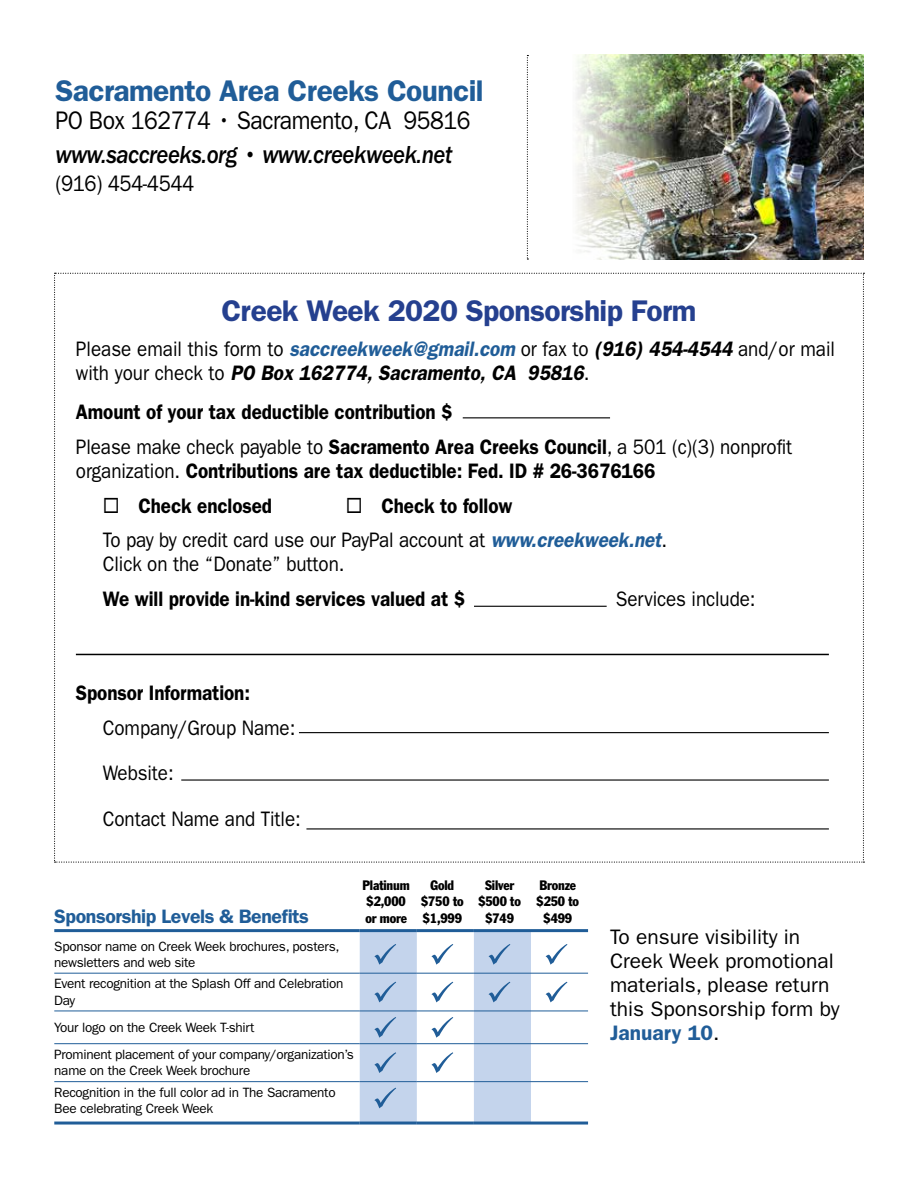
<style>
.page{position:relative;width:918px;height:1188px;background:#fff}
.page>*{position:absolute;margin:0;border:0;box-sizing:border-box;transform-origin:0 0}
.t1{font:600 30px "Franklin Gothic";letter-spacing:-.02em;color:#25408f}
.t2{font:600 30px "Franklin Gothic";letter-spacing:-.02em;color:#205d98}
.t3{font:25.5px "ITC Franklin Gothic Std Med It";letter-spacing:-.02em;color:#000;scale:.9 1}
.t4{font:25.5px "ITC Franklin Gothic Std";letter-spacing:-.02em;color:#000;scale:.9 1}
.t5{font:22.5px "ITC Franklin Gothic Std";letter-spacing:-.02em;color:#000;scale:.9 1}
.t6{font:21px/45.6px "ITC Franklin Gothic Std";letter-spacing:-.005em;color:#000;scale:.9 1}
.t7{font:600 21px "Franklin Gothic";letter-spacing:-.005em;color:#000;scale:.9 1}
.t8{font:21px/24px "ITC Franklin Gothic Std";letter-spacing:-.005em;color:#000}
.t9{font:italic 600 21px "Franklin Gothic";color:#000;scale:.9 1}
.t10{font:600 21px "Franklin Gothic";color:#205d98}
.t11{font:600 19.5px "Franklin Gothic";letter-spacing:-.02em;color:#205d98}
.t12{font:13.5px/16.5px "ITC Franklin Gothic Std";letter-spacing:-.02em;color:#000}
.t13{font:condensed 13.5px/16.5px "Franklin Gothic";letter-spacing:-.01em;color:#000;text-align:center}
.s1{font-family:"Franklin Gothic";font-weight:600;font-style:italic;color:#205d98}
.s2{font-family:"Franklin Gothic";font-weight:600;font-style:italic}
.s3{font-family:"ITC Franklin Gothic Std";font-weight:400;font-style:normal}
.s4{font-family:"Franklin Gothic";font-weight:600}
.s5{font-family:"ITC Franklin Gothic Std";font-weight:400}
.s6{font-family:"ITC Franklin Gothic Std";font-weight:400;color:#000}
</style>
<div class="page">
<svg style="left:54px;top:273px;width:810px;height:590px"></svg>
<svg style="left:527px;top:55px;width:1px;height:205px"></svg>
<hr style="left:306px;top:828px;width:523px;height:2px;background:#000">
<hr style="left:181px;top:779px;width:648px;height:2px;background:#000">
<hr style="left:299px;top:732px;width:530px;height:1px;background:#000">
<hr style="left:463px;top:417px;width:147px;height:1px;background:#000">
<hr style="left:474px;top:606px;width:133px;height:1px;background:#000">
<img style="left:576px;top:55px;width:288px;height:204px">
<hr style="left:76px;top:654px;width:753px;height:1px;background:#000">
<hr style="left:54px;top:1043px;width:306px;height:1px;background:#205d98">
<hr style="left:531px;top:1043px;width:57px;height:1px;background:#205d98">
<hr style="left:54px;top:1081px;width:306px;height:1px;background:#205d98">
<hr style="left:531px;top:1081px;width:57px;height:1px;background:#205d98">
<hr style="left:54px;top:929px;width:306px;height:3px;background:#205d98">
<hr style="left:360px;top:929px;width:57px;height:3px;background:#205d98">
<hr style="left:417px;top:929px;width:57px;height:3px;background:#205d98">
<hr style="left:474px;top:929px;width:57px;height:3px;background:#205d98">
<hr style="left:531px;top:929px;width:57px;height:3px;background:#205d98">
<hr style="left:54px;top:973px;width:306px;height:1px;background:#205d98">
<hr style="left:531px;top:973px;width:57px;height:1px;background:#205d98">
<hr style="left:54px;top:1011px;width:306px;height:1px;background:#205d98">
<hr style="left:531px;top:1011px;width:57px;height:1px;background:#205d98">
<hr style="left:54px;top:1122px;width:306px;height:3px;background:#205d98">
<hr style="left:360px;top:1122px;width:57px;height:3px;background:#205d98">
<hr style="left:417px;top:1122px;width:57px;height:3px;background:#205d98">
<hr style="left:474px;top:1122px;width:57px;height:3px;background:#205d98">
<hr style="left:531px;top:1122px;width:57px;height:3px;background:#205d98">
<svg style="left:546px;top:944px;width:21px;height:21px"></svg>
<svg style="left:546px;top:982px;width:21px;height:20px"></svg>
<svg style="left:360px;top:931px;width:171px;height:192px"></svg>
<h1 class="t2" style="left:55px;top:72px;width:430px">Sacramento Area Creeks Council</h1>
<p class="t4" style="left:55px;top:106px;width:463px">PO Box 162774 • Sacramento, CA 95816</p>
<p class="t3" style="left:55px;top:140px;width:443px">www.saccreeks.org • www.creekweek.net</p>
<p class="t5" style="left:55px;top:171px;width:156px">(916) 454-4544</p>
<h1 class="t1" style="left:221px;top:293px;width:477px">Creek Week 2020 Sponsorship Form</h1>
<p class="t6" style="left:76px;top:327px;width:845px">Please email this form to <span class="s1">saccreekweek@gmail.com</span> or fax to <span class="s2">(916) 454-4544</span> and/or mail</p>
<p class="t9" style="left:76px;top:361px;width:572px"><span class="s3">with your check to</span> PO Box 162774, Sacramento, CA 95816<span class="s3">.</span></p>
<p class="t7" style="left:76px;top:399px;width:420px">Amount of your tax deductible contribution $</p>
<p class="t6" style="left:76px;top:424px;width:797px">Please make check payable to <span class="s4">Sacramento Area Creeks Council</span>, a 501 (c)(3) nonprofit</p>
<p class="t7" style="left:76px;top:458px;width:645px"><span class="s5">organization.</span> Contributions are tax deductible: Fed. ID # 26-3676166</p>
<p class="t7" style="left:103px;top:493px;width:190px">◻ Check enclosed</p>
<p class="t7" style="left:346px;top:493px;width:187px">◻ Check to follow</p>
<p class="t6" style="left:103px;top:528px;width:628px;line-height:24px">To pay by credit card use our PayPal account at <span class="s1">www.creekweek.net</span>.<br>Click on the “Donate” button.</p>
<p class="t7" style="left:103px;top:587px;width:404px">We will provide in-kind services valued at $</p>
<p class="t6" style="left:616px;top:576px;width:157px">Services include:</p>
<p class="t7" style="left:76px;top:680px;width:195px">Sponsor Information:</p>
<p class="t6" style="left:103px;top:705px;width:221px">Company/Group Name:<br>Website:<br>Contact Name and Title:</p>
<p class="t11" style="left:54px;top:905px;width:256px">Sponsorship Levels &amp; Benefits</p>
<p class="t12" style="left:54px;top:938px;width:287px">Sponsor name on Creek Week brochures, posters, newsletters and web site</p>
<p class="t12" style="left:54px;top:976px;width:291px">Event recognition at the Splash Off and Celebration<br>Day</p>
<p class="t12" style="left:54px;top:1014px;width:301px;line-height:27px">Your logo on the Creek Week T-shirt<br>Prominent placement of your company/organization’s</p>
<p class="t12" style="left:54px;top:1060px;width:283px;line-height:21.5px">name on the Creek Week brochure<br>Recognition in the full color ad in The Sacramento</p>
<p class="t12" style="left:54px;top:1101px;width:161px">Bee celebrating Creek Week</p>
<p class="t13" style="left:363px;top:876px;width:49px;text-align:left">Platinum $2,000 or more</p>
<p class="t13" style="left:421px;top:876px;width:44px">Gold $750 to $1,999</p>
<p class="t13" style="left:478px;top:876px;width:44px">Silver $500 to $749</p>
<p class="t13" style="left:537px;top:876px;width:44px">Bronze $250 to $499</p>
<p class="t8" style="left:610px;top:925px;width:231px">To ensure visibility in<br>Creek Week promotional materials, please return this Sponsorship form by</p>
<p class="t10" style="left:610px;top:1021px;width:111px">January 10<span class="s6">.</span></p>
</div>
